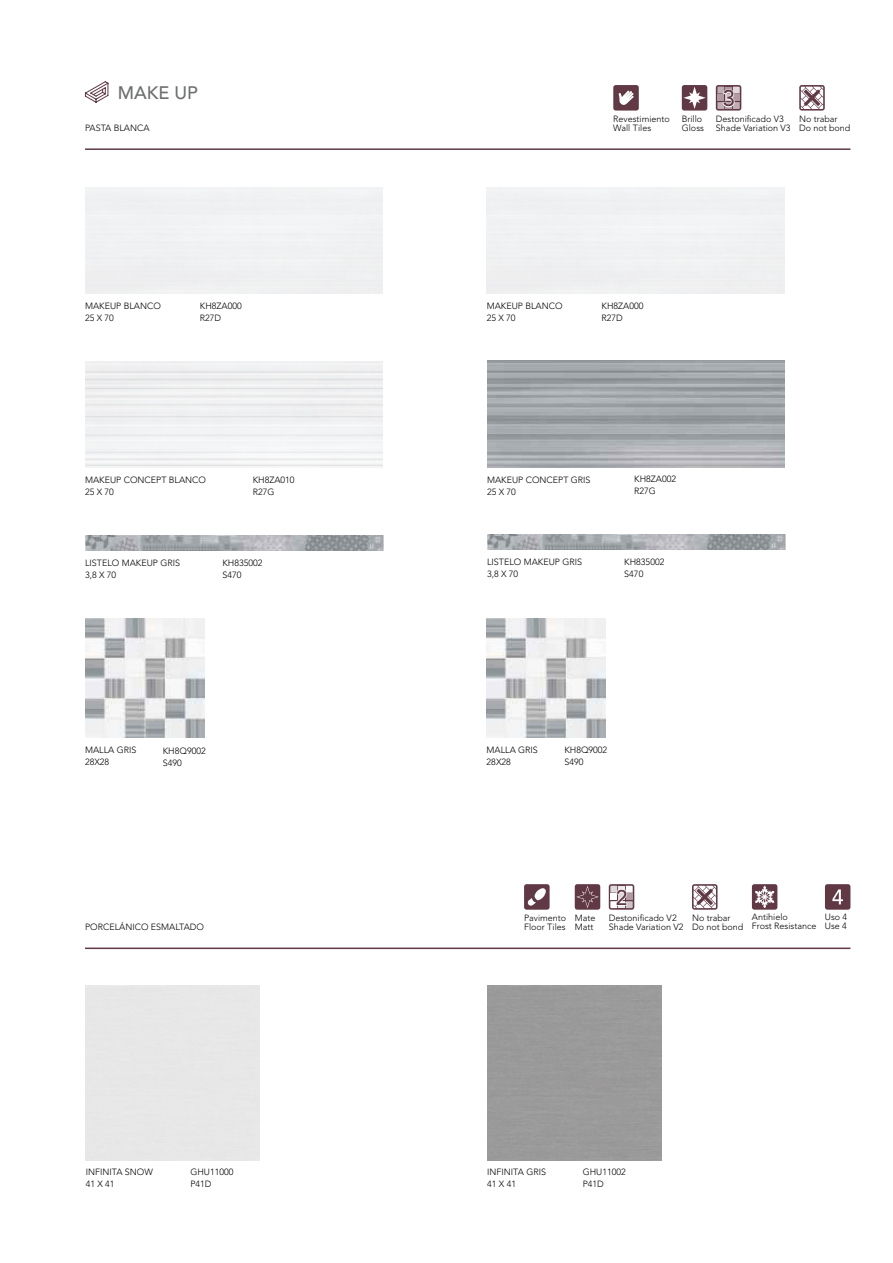
<style>
.page{position:relative;width:893px;height:1263px;background:#fff}
.page>*{position:absolute;margin:0;border:0;box-sizing:border-box;transform-origin:0 0}
.t1{font:500 22.5px "Avenir LT Std";color:#603945}
.t2{font:500 21px "Avenir LT Std";color:#603945}
.t3{font:500 18px "Avenir LT Std";color:#6d6f71}
.t4{font:300 9px/12px "Avenir LT Std";color:#000}
</style>
<div class="page">
<hr style="left:85px;top:148px;width:765px;height:2px;background:#603945">
<svg style="left:84px;top:81px;width:25px;height:22px"></svg>
<img style="left:85px;top:536px;width:298px;height:14px">
<img style="left:487px;top:534px;width:298px;height:15px">
<svg style="left:799px;top:85px;width:26px;height:26px"></svg>
<svg style="left:801px;top:87px;width:22px;height:22px"></svg>
<svg style="left:692px;top:884px;width:25px;height:26px"></svg>
<svg style="left:694px;top:886px;width:22px;height:22px"></svg>
<svg style="left:752px;top:884px;width:25px;height:26px"></svg>
<svg style="left:609px;top:884px;width:25px;height:26px"></svg>
<hr style="left:85px;top:947px;width:765px;height:2px;background:#603945">
<div style="left:524px;top:884px;width:26px;height:26px;background:#603945;border-radius:3px"></div>
<svg style="left:528px;top:888px;width:18px;height:18px"></svg>
<div style="left:575px;top:884px;width:25px;height:26px;background:#603945;border-radius:3px"></div>
<svg style="left:576px;top:886px;width:23px;height:22px"></svg>
<div style="left:613px;top:85px;width:26px;height:26px;background:#603945;border-radius:3px"></div>
<svg style="left:619px;top:90px;width:15px;height:15px"></svg>
<svg style="left:682px;top:85px;width:25px;height:26px"></svg>
<img style="left:85px;top:618px;width:119px;height:119px">
<img style="left:487px;top:618px;width:119px;height:119px">
<svg style="left:716px;top:85px;width:25px;height:26px"></svg>
<div style="left:825px;top:884px;width:25px;height:26px;background:#603945;border-radius:3px"></div>
<svg style="left:832px;top:889px;width:11px;height:15px"></svg>
<h3 class="t3" style="left:118px;top:82px;width:81px">MAKE UP</h3>
<p class="t4" style="left:85px;top:122px;width:66px">PASTA BLANCA</p>
<p class="t4" style="left:613px;top:114px;width:58px;line-height:9px">Revestimiento<br>Wall Tiles</p>
<h1 class="t1" style="left:722px;top:86px;width:14px">3</h1>
<p class="t4" style="left:682px;top:114px;width:24px;line-height:9px">Brillo<br>Gloss</p>
<p class="t4" style="left:716px;top:114px;width:76px;line-height:9px">Destonificado V3<br>Shade Variation V3</p>
<p class="t4" style="left:799px;top:114px;width:53px;line-height:9px">No trabar<br>Do not bond</p>
<p class="t4" style="left:85px;top:300px;width:77px">MAKEUP BLANCO<br>25 X 70</p>
<p class="t4" style="left:200px;top:300px;width:43px">KH8ZA000<br>R27D</p>
<p class="t4" style="left:487px;top:300px;width:77px">MAKEUP BLANCO<br>25 X 70</p>
<p class="t4" style="left:602px;top:300px;width:43px">KH8ZA000<br>R27D</p>
<p class="t4" style="left:85px;top:474px;width:123px">MAKEUP CONCEPT BLANCO<br>25 X 70</p>
<p class="t4" style="left:253px;top:474px;width:43px">KH8ZA010<br>R27G</p>
<p class="t4" style="left:487px;top:473px;width:105px">MAKEUP CONCEPT GRIS<br>25 X 70</p>
<p class="t4" style="left:634px;top:473px;width:43px">KH8ZA002<br>R27G</p>
<p class="t4" style="left:85px;top:557px;width:97px">LISTELO MAKEUP GRIS<br>3,8 X 70</p>
<p class="t4" style="left:222px;top:557px;width:42px">KH835002<br>S470</p>
<p class="t4" style="left:487px;top:555px;width:97px">LISTELO MAKEUP GRIS<br>3,8 X 70</p>
<p class="t4" style="left:624px;top:555px;width:42px">KH835002<br>S470</p>
<p class="t4" style="left:85px;top:744px;width:53px">MALLA GRIS<br>28X28</p>
<p class="t4" style="left:163px;top:744px;width:44px">KH8Q9002<br>S490</p>
<p class="t4" style="left:487px;top:743px;width:53px">MALLA GRIS<br>28X28</p>
<p class="t4" style="left:564px;top:744px;width:44px">KH8Q9002<br>S490</p>
<h2 class="t2" style="left:616px;top:885px;width:13px">2</h2>
<p class="t4" style="left:85px;top:921px;width:120px">PORCELÁNICO ESMALTADO</p>
<p class="t4" style="left:524px;top:913px;width:44px;line-height:9px">Pavimento<br>Floor Tiles</p>
<p class="t4" style="left:752px;top:913px;width:66px;line-height:9px">Antihielo<br>Frost Resistance</p>
<p class="t4" style="left:825px;top:912px;width:24px;line-height:9px">Uso 4<br>Use 4</p>
<p class="t4" style="left:609px;top:913px;width:76px;line-height:9px">Destonificado V2<br>Shade Variation V2</p>
<p class="t4" style="left:575px;top:913px;width:22px;line-height:9px">Mate<br>Matt</p>
<p class="t4" style="left:692px;top:913px;width:53px;line-height:9px">No trabar<br>Do not bond</p>
<p class="t4" style="left:86px;top:1166px;width:69px">INFINITA SNOW<br>41 X 41</p>
<p class="t4" style="left:190px;top:1166px;width:45px">GHU11000<br>P41D</p>
<p class="t4" style="left:487px;top:1166px;width:60px">INFINITA GRIS<br>41 X 41</p>
<p class="t4" style="left:583px;top:1166px;width:45px">GHU11002<br>P41D</p>
</div>
